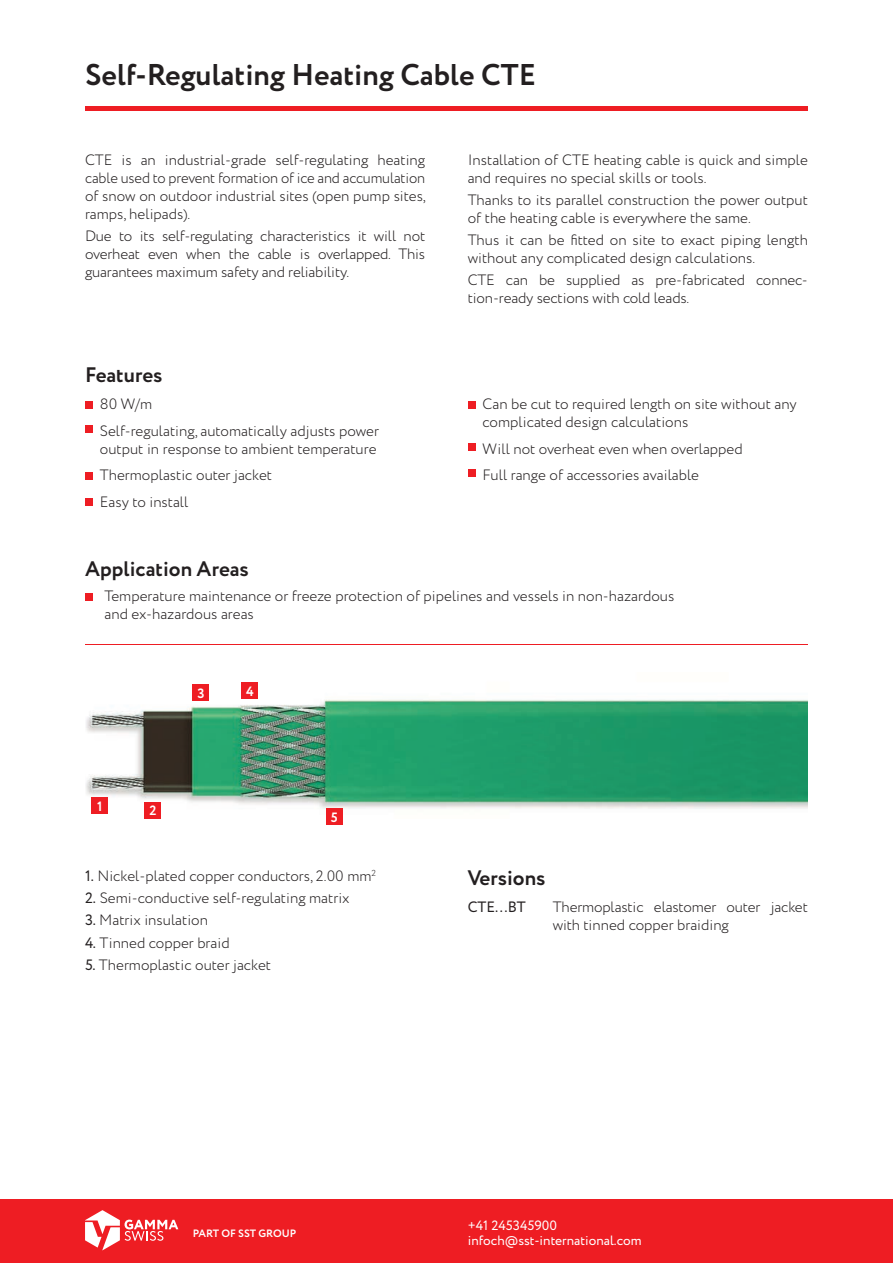
<style>
.page{position:relative;width:893px;height:1263px;background:#fff}
.page>*{position:absolute;margin:0;border:0;box-sizing:border-box;transform-origin:0 0}
.t1{font:700 30px "Circe";color:#231f20}
.t2{font:700 21px "Circe";color:#231f20}
.t3{font:300 15px/18px "Circe";color:#231f20}
.t4{font:15px "Circe";color:#231f20}
.t5{font:13.5px/15px "Circe";color:#fff}
.t6{font:700 13.5px "Circe";color:#fff}
.t7{font:700 10.65px "Circe";color:#fff}
.s1{font-weight:400}
</style>
<div class="page">
<div style="left:85px;top:106px;width:723px;height:5px;background:#ee1d23"></div>
<div style="left:0;top:1199px;width:893px;height:64px;background:#ee1d23"></div>
<svg style="left:85px;top:1210px;width:93px;height:40px"></svg>
<div style="left:85px;top:401px;width:8px;height:8px;background:#ee1d23"></div>
<div style="left:85px;top:425px;width:8px;height:8px;background:#ee1d23"></div>
<div style="left:85px;top:472px;width:8px;height:8px;background:#ee1d23"></div>
<div style="left:85px;top:498px;width:8px;height:8px;background:#ee1d23"></div>
<div style="left:468px;top:401px;width:7px;height:8px;background:#ee1d23"></div>
<div style="left:468px;top:443px;width:7px;height:8px;background:#ee1d23"></div>
<div style="left:468px;top:470px;width:7px;height:7px;background:#ee1d23"></div>
<img style="left:86px;top:682px;width:722px;height:136px">
<div style="left:91px;top:797px;width:17px;height:17px;background:#ee1d23"></div>
<div style="left:145px;top:802px;width:16px;height:16px;background:#ee1d23"></div>
<div style="left:193px;top:685px;width:16px;height:16px;background:#ee1d23"></div>
<div style="left:242px;top:682px;width:16px;height:17px;background:#ee1d23"></div>
<div style="left:326px;top:809px;width:17px;height:16px;background:#ee1d23"></div>
<div style="left:85px;top:593px;width:8px;height:8px;background:#ee1d23"></div>
<hr style="left:85px;top:644px;width:723px;height:1px;background:#ee1d23">
<h1 class="t1" style="left:85px;top:54px;width:452px">Self-Regulating Heating Cable CTE</h1>
<p class="t3" style="left:85px;top:151px;width:342px;text-align:justify">CTE is an industrial-grade self-regulating heating cable used to prevent formation of ice and accumulation of snow on outdoor industrial sites (open pump sites, ramps, helipads).</p>
<p class="t3" style="left:85px;top:227px;width:342px;text-align:justify">Due to its self-regulating characteristics it will not overheat even when the cable is overlapped. This guarantees maximum safety and reliability.</p>
<h2 class="t2" style="left:85px;top:361px;width:79px">Features</h2>
<p class="t3" style="left:100px;top:391px;width:281px;line-height:26.5px">80 W/m<br>Self-regulating, automatically adjusts power</p>
<p class="t3" style="left:100px;top:436px;width:278px;line-height:26.5px">output in response to ambient temperature<br>Thermoplastic outer jacket<br>Easy to install</p>
<h2 class="t2" style="left:85px;top:555px;width:165px">Application Areas</h2>
<p class="t3" style="left:468px;top:151px;width:342px">Installation of CTE heating cable is quick and simple and requires no special skills or tools.</p>
<p class="t3" style="left:468px;top:191px;width:342px">Thanks to its parallel construction the power output of the heating cable is everywhere the same.</p>
<p class="t3" style="left:468px;top:231px;width:342px">Thus it can be fitted on site to exact piping length without any complicated design calculations.</p>
<p class="t3" style="left:468px;top:272px;width:342px">CTE can be supplied as pre-fabricated connec&shy;tion-ready sections with cold leads.</p>
<p class="t3" style="left:483px;top:395px;width:316px">Can be cut to required length on site without any complicated design calculations</p>
<p class="t3" style="left:483px;top:436px;width:262px;line-height:26.5px">Will not overheat even when overlapped<br>Full range of accessories available</p>
<p class="t3" style="left:105px;top:587px;width:571px">Temperature maintenance or freeze protection of pipelines and vessels in non-hazardous and ex-hazardous areas</p>
<p class="t6" style="left:97px;top:797px;width:7px">1</p>
<p class="t6" style="left:149px;top:802px;width:9px">2</p>
<p class="t6" style="left:197px;top:684px;width:9px">3</p>
<p class="t6" style="left:246px;top:682px;width:9px">4</p>
<p class="t6" style="left:331px;top:808px;width:8px">5</p>
<p class="t3" style="left:85px;top:867px;width:293px"><span class="s1">1.</span> Nickel-plated copper conductors, 2.00 mm<sup>2</sup></p>
<p class="t3" style="left:85px;top:889px;width:266px"><span class="s1">2.</span> Semi-conductive self-regulating matrix</p>
<p class="t3" style="left:85px;top:911px;width:124px"><span class="s1">3.</span> Matrix insulation</p>
<p class="t3" style="left:85px;top:934px;width:146px"><span class="s1">4.</span> Tinned copper braid</p>
<p class="t3" style="left:85px;top:956px;width:188px"><span class="s1">5.</span> Thermoplastic outer jacket</p>
<h2 class="t2" style="left:468px;top:864px;width:79px">Versions</h2>
<p class="t4" style="left:468px;top:897px;width:60px">СTЕ...BТ</p>
<p class="t3" style="left:553px;top:898px;width:257px">Thermoplastic elastomer outer jacket with tinned copper braiding</p>
<p class="t7" style="left:193px;top:1226px;width:105px">PART OF SST GROUP</p>
<p class="t5" style="left:468px;top:1219px;width:175px">+41 245345900 infoch@sst-international.com</p>
</div>
